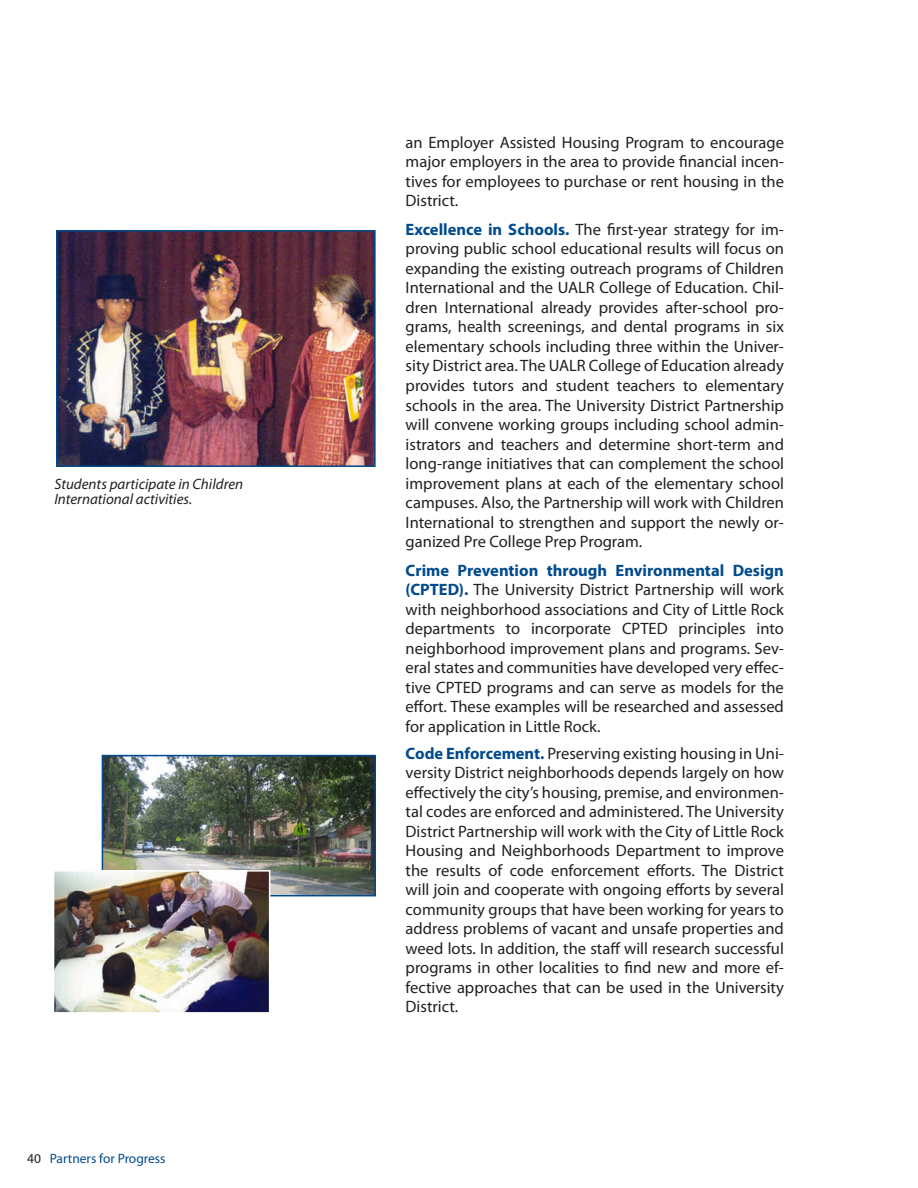
<style>
.page{position:relative;width:918px;height:1188px;background:#fff}
.page>*{position:absolute;margin:0;border:0;box-sizing:border-box;transform-origin:0 0}
.t1{font:16.5px/19.5px "Myriad Pro";color:#231f20;text-align:justify}
.t2{font:italic 15px/15px "Myriad Pro";color:#231f20}
.t3{font:13.5px "Myriad Pro";color:#004a8d}
.s1{color:#231f20}
.s2{font-weight:700;color:#004a8d}
</style>
<div class="page">
<img style="left:59px;top:233px;width:313px;height:231px">
<div style="left:56px;top:230px;width:319px;height:237px;border:2px solid #004a8d"></div>
<img style="left:105px;top:757px;width:268px;height:136px">
<div style="left:102px;top:754px;width:274px;height:142px;border:2px solid #004a8d"></div>
<img style="left:56px;top:872px;width:211px;height:138px">
<div style="left:53px;top:869px;width:217px;height:144px;border:2px solid #fff"></div>
<p class="t2" style="left:54px;top:475px;width:190px">Students participate in Children<br>International activities.</p>
<p class="t3" style="left:27px;top:1149px;width:140px"><span class="s1">40</span> Partners for Progress</p>
<p class="t1" style="left:405px;top:132px;width:380px">an Employer Assisted Housing Program to encourage major employers in the area to provide financial incen&shy;tives for employees to purchase or rent housing in the District.</p>
<p class="t1" style="left:405px;top:219px;width:380px"><span class="s2">Excellence in Schools.</span> The first-year strategy for im&shy;proving public school educational results will focus on expanding the existing outreach programs of Children International and the UALR College of Education. Chil&shy;dren International already provides after-school pro&shy;grams, health screenings, and dental programs in six elementary schools including three within the Univer&shy;sity District area. The UALR College of Education already provides tutors and student teachers to elementary schools in the area. The University District Partnership will convene working groups including school admin&shy;istrators and teachers and determine short-term and long-range initiatives that can complement the school improvement plans at each of the elementary school campuses. Also, the Partnership will work with Children International to strengthen and support the newly or&shy;ganized Pre College Prep Program.</p>
<p class="t1" style="left:405px;top:560px;width:380px"><span class="s2">Crime Prevention through Environmental Design (CPTED).</span> The University District Partnership will work with neighborhood associations and City of Little Rock departments to incorporate CPTED principles into neighborhood improvement plans and programs. Sev&shy;eral states and communities have developed very effec&shy;tive CPTED programs and can serve as models for the effort. These examples will be researched and assessed for application in Little Rock.</p>
<p class="t1" style="left:405px;top:743px;width:380px"><span class="s2">Code Enforcement.</span> Preserving existing housing in Uni&shy;versity District neighborhoods depends largely on how effectively the city’s housing, premise, and environmen&shy;tal codes are enforced and administered. The University District Partnership will work with the City of Little Rock Housing and Neighborhoods Department to improve the results of code enforcement efforts. The District will join and cooperate with ongoing efforts by several community groups that have been working for years to address problems of vacant and unsafe properties and weed lots. In addition, the staff will research successful programs in other localities to find new and more ef&shy;fective approaches that can be used in the University District.</p>
</div>
